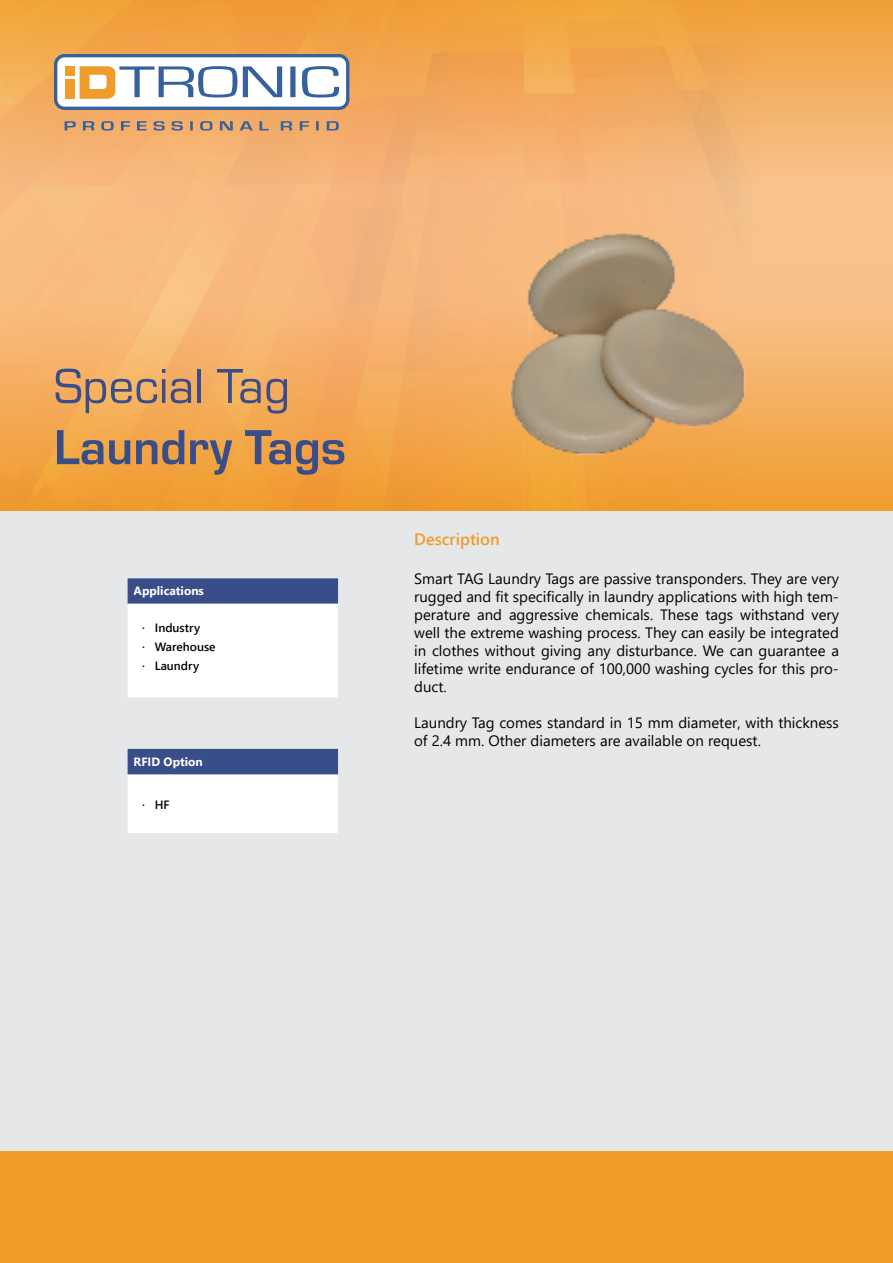
<style>
.page{position:relative;width:893px;height:1263px;background:#fff}
.page>*{position:absolute;margin:0;border:0;box-sizing:border-box;transform-origin:0 0}
.t1{font:700 51px "Eurostile T";color:#394e88}
.t2{font:51px "Eurostile T";color:#394e88}
.t3{font:600 16.5px "Segoe UI";color:#ef9c2b}
.t4{font:15px/18px "Segoe UI";color:#000;text-align:justify}
.t5{font:600 12px/19.2px "Segoe UI";color:#000}
.t6{font:700 12px "Segoe UI";color:#fff}
</style>
<div class="page">
<div style="left:0;top:1px;width:893px;height:1262px;background:#e6e7e8"></div>
<img style="left:0;top:0;width:893px;height:510px">
<div style="left:0;top:1152px;width:893px;height:111px;background:#ef9c2b"></div>
<div style="left:56px;top:56px;width:292px;height:52px;background:#fff;border-radius:9px"></div>
<div style="left:54px;top:54px;width:295px;height:56px;border:3px solid #37609e;border-radius:9px"></div>
<div style="left:65px;top:66px;width:10px;height:10px;background:#ef9c2b"></div>
<div style="left:65px;top:79px;width:10px;height:20px;background:#ef9c2b"></div>
<svg style="left:80px;top:66px;width:259px;height:33px"></svg>
<svg style="left:65px;top:121px;width:274px;height:10px;background:#b89479"></svg>
<img style="left:421px;top:209px;width:418px;height:278px">
<div style="left:131px;top:758px;width:204px;height:72px;background:#fff"></div>
<div style="left:128px;top:755px;width:210px;height:78px;border:6px solid #fff"></div>
<div style="left:131px;top:752px;width:204px;height:19px;background:#394e88"></div>
<div style="left:128px;top:749px;width:210px;height:25px;border:6px solid #394e88"></div>
<div style="left:131px;top:581px;width:204px;height:113px;background:#fff"></div>
<div style="left:128px;top:578px;width:210px;height:119px;border:6px solid #fff"></div>
<div style="left:131px;top:581px;width:204px;height:20px;background:#394e88"></div>
<div style="left:128px;top:578px;width:210px;height:26px;border:6px solid #394e88"></div>
<h1 class="t2" style="left:54px;top:359px;width:238px">Special Tag</h1>
<h1 class="t1" style="left:54px;top:419px;width:294px">Laundry Tags</h1>
<p class="t6" style="left:134px;top:580px;width:72px">Applications</p>
<p class="t5" style="left:142px;top:617px;width:75px">· Industry<br>· Warehouse · Laundry</p>
<p class="t6" style="left:134px;top:750px;width:71px">RFID Option</p>
<p class="t5" style="left:142px;top:794px;width:29px">· HF</p>
<p class="t3" style="left:414px;top:523px;width:87px">Description</p>
<p class="t4" style="left:414px;top:569px;width:426px">Smart TAG Laundry Tags are passive transponders. They are very rugged and fit specifically in laundry applications with high tem&shy;perature and aggressive chemicals. These tags withstand very well the extreme washing process. They can easily be integrated in clothes without giving any disturbance. We can guarantee a lifetime write endurance of 100,000 washing cycles for this pro&shy;duct.</p>
<p class="t4" style="left:414px;top:713px;width:426px">Laundry Tag comes standard in 15 mm diameter, with thickness of 2.4 mm. Other diameters are available on request.</p>
</div>
